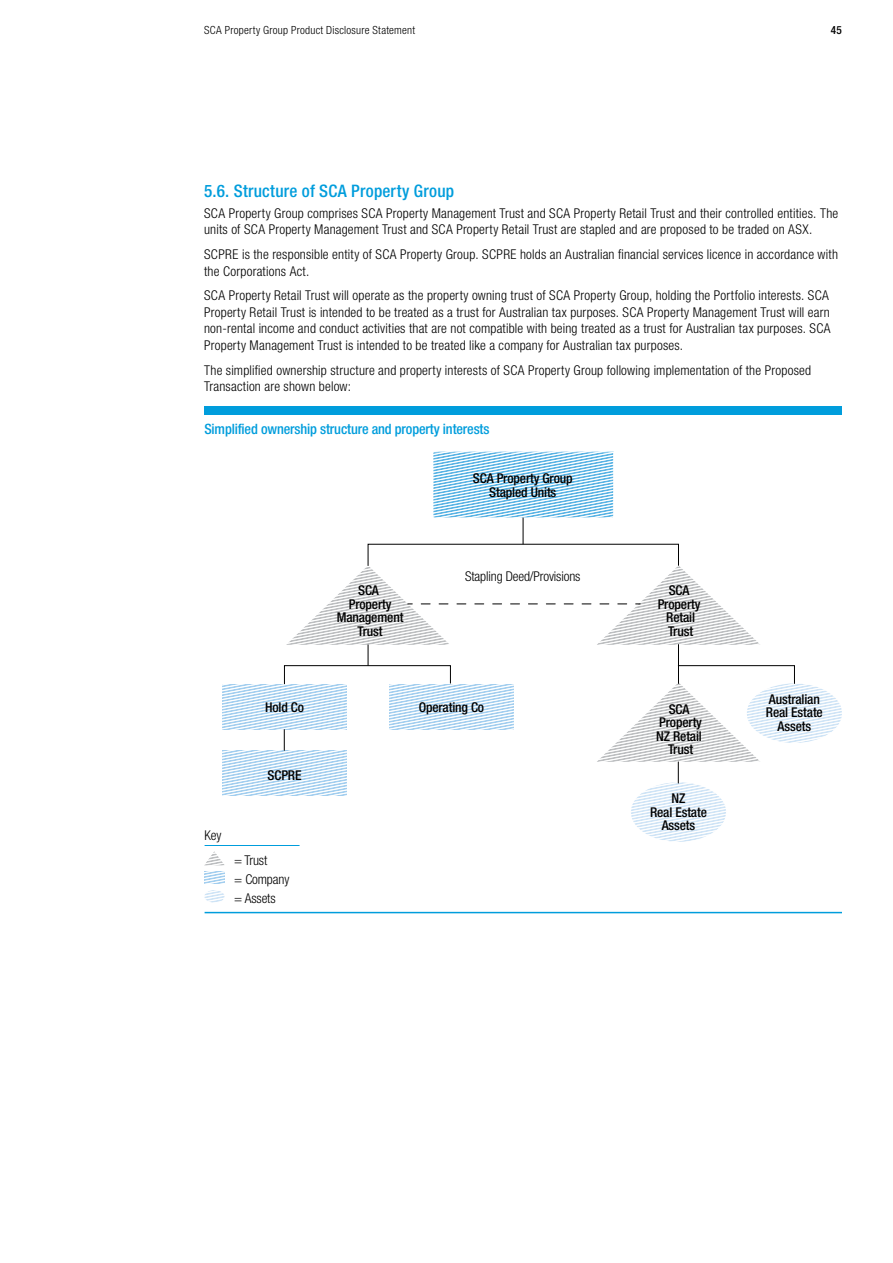
<style>
.page{position:relative;width:893px;height:1263px;background:#fff}
.page>*{position:absolute;margin:0;border:0;box-sizing:border-box;transform-origin:0 0}
.t1{font:500 condensed 17.25px "Helvetica Neue LT";letter-spacing:.015em;color:#009ddc}
.t2{font:500 condensed 14.25px "Helvetica Neue LT";letter-spacing:-.01em;color:#009ddc}
.t3{font:300 condensed 13.5px/16.5px "Helvetica Neue LT";letter-spacing:.015em;color:#000}
.t4{font:500 condensed 13.5px/13.5px "Helvetica Neue LT";letter-spacing:-.01em;color:#000;text-align:center}
.t5{font:300 condensed 13.5px/18.6px "Helvetica Neue LT";letter-spacing:-.01em;color:#000}
.t6{font:300 condensed 11.25px "Helvetica Neue LT";letter-spacing:.02em;color:#000}
.t7{font:500 condensed 11.25px "Helvetica Neue LT";color:#000}
</style>
<div class="page">
<svg style="left:433px;top:515px;width:181px;height:3px"></svg>
<svg style="left:433px;top:512px;width:181px;height:3px"></svg>
<svg style="left:433px;top:509px;width:181px;height:3px"></svg>
<svg style="left:433px;top:506px;width:181px;height:3px"></svg>
<svg style="left:433px;top:504px;width:180px;height:2px"></svg>
<svg style="left:433px;top:501px;width:181px;height:3px"></svg>
<svg style="left:433px;top:498px;width:181px;height:3px"></svg>
<svg style="left:433px;top:495px;width:181px;height:3px"></svg>
<svg style="left:433px;top:492px;width:181px;height:3px"></svg>
<svg style="left:433px;top:489px;width:181px;height:3px"></svg>
<svg style="left:433px;top:486px;width:181px;height:3px"></svg>
<svg style="left:433px;top:483px;width:181px;height:3px"></svg>
<svg style="left:433px;top:480px;width:181px;height:3px"></svg>
<svg style="left:433px;top:477px;width:181px;height:3px"></svg>
<svg style="left:433px;top:474px;width:181px;height:3px"></svg>
<svg style="left:204px;top:406px;width:638px;height:68px"></svg>
<svg style="left:284px;top:565px;width:511px;height:218px"></svg>
<div style="left:204px;top:407px;width:638px;height:8px;background:#009ddc"></div>
<hr style="left:205px;top:845px;width:95px;height:1px;background:#009ddc">
<hr style="left:205px;top:912px;width:637px;height:1px;background:#009ddc">
<svg style="left:523px;top:518px;width:1px;height:26px"></svg>
<p class="t6" style="left:204px;top:24px;width:213px">SCA Property Group Product Disclosure Statement</p>
<p class="t7" style="left:831px;top:24px;width:13px">45</p>
<p class="t1" style="left:204px;top:181px;width:251px">5.6. Structure of SCA Property Group</p>
<p class="t3" style="left:204px;top:205px;width:636px">SCA Property Group comprises SCA Property Management Trust and SCA Property Retail Trust and their controlled entities. The units of SCA Property Management Trust and SCA Property Retail Trust are stapled and are proposed to be traded on ASX.</p>
<p class="t3" style="left:204px;top:246px;width:635px">SCPRE is the responsible entity of SCA Property Group. SCPRE holds an Australian financial services licence in accordance with the Corporations Act.</p>
<p class="t3" style="left:204px;top:287px;width:628px">SCA Property Retail Trust will operate as the property owning trust of SCA Property Group, holding the Portfolio interests. SCA Property Retail Trust is intended to be treated as a trust for Australian tax purposes. SCA Property Management Trust will earn non-rental income and conduct activities that are not compatible with being treated as a trust for Australian tax purposes. SCA Property Management Trust is intended to be treated like a company for Australian tax purposes.</p>
<p class="t3" style="left:204px;top:361px;width:608px">The simplified ownership structure and property interests of SCA Property Group following implementation of the Proposed<br>Transaction are shown below:</p>
<p class="t2" style="left:204px;top:420px;width:287px">Simplified ownership structure and property interests</p>
<p class="t4" style="left:473px;top:471px;width:101px">SCA Property Group<br>Stapled Units</p>
<p class="t4" style="left:265px;top:700px;width:40px">Hold Co</p>
<p class="t4" style="left:268px;top:768px;width:35px">SCPRE</p>
<p class="t3" style="left:205px;top:827px;width:19px">Key</p>
<p class="t5" style="left:234px;top:851px;width:57px">= Trust<br>= Company = Assets</p>
<p class="t5" style="left:465px;top:567px;width:117px">Stapling Deed/Provisions</p>
<p class="t4" style="left:337px;top:584px;width:68px">SCA<br>Property<br>Management<br>Trust</p>
<p class="t4" style="left:658px;top:584px;width:44px">SCA<br>Property<br>Retail<br>Trust</p>
<p class="t4" style="left:419px;top:700px;width:67px">Operating Co</p>
<p class="t4" style="left:656px;top:702px;width:47px">SCA<br>Property<br>NZ Retail<br>Trust</p>
<p class="t4" style="left:650px;top:792px;width:58px">NZ<br>Real Estate<br>Assets</p>
<p class="t4" style="left:766px;top:692px;width:58px">Australian<br>Real Estate<br>Assets</p>
</div>
